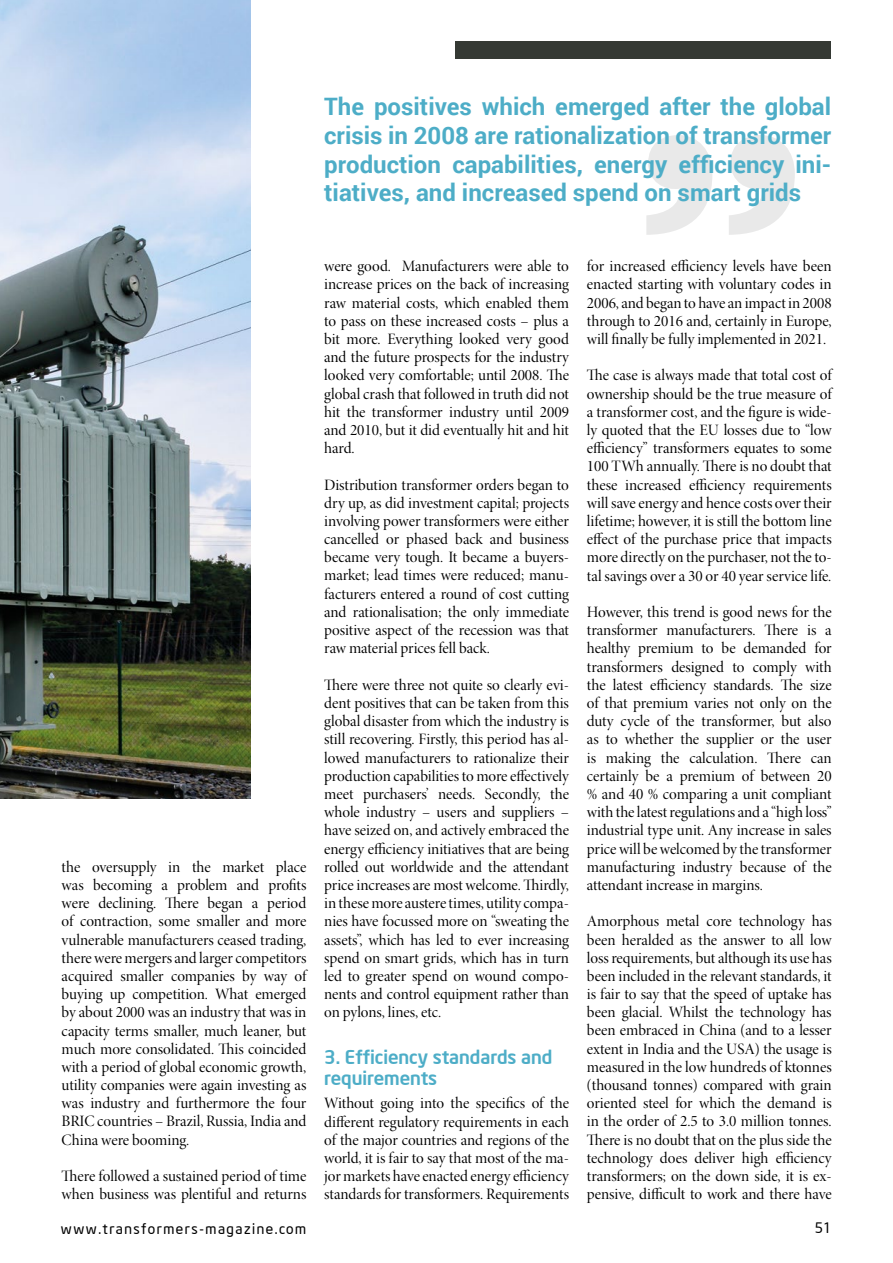
<style>
.page{position:relative;width:893px;height:1263px;background:#fff}
.page>*{position:absolute;margin:0;border:0;box-sizing:border-box;transform-origin:0 0}
.t1{font:700 24px/28.8px "Roboto";color:#4dadc7;text-align:justify}
.t2{font:500 18.75px/21px "Neo Sans Intel";color:#4dadc7}
.t3{font:15.9px/18.1px "Minion Pro Disp";color:#000;text-align:justify}
.t4{font:14.25px "Neo Sans Intel";letter-spacing:.11em;color:#000}
</style>
<div class="page">
<svg style="left:646px;top:135px;width:149px;height:100px"></svg>
<img style="left:0;top:0;width:250px;height:799px">
<div style="left:455px;top:41px;width:376px;height:17px;background:#353934"></div>
<h1 class="t1" style="left:324px;top:91px;width:509px">The positives which emerged after the global crisis in 2008 are rationalization of transformer production capabilities, energy efficiency ini&shy;tiatives, and increased spend on smart grids</h1>
<p class="t3" style="left:62px;top:858px;width:246px">the oversupply in the market place was becoming a problem and profits were declining. There began a period of contraction, some smaller and more vulnerable manufacturers ceased trading, there were mergers and larger competitors acquired smaller companies by way of buying up competition. What emerged by about 2000 was an industry that was in capacity terms smaller, much leaner, but much more consolidated. This coincided with a period of global economic growth, utility companies were again investing as was industry and furthermore the four BRIC countries – Brazil, Russia, India and China were booming.</p>
<p class="t3" style="left:62px;top:1167px;width:246px">There followed a sustained period of time when business was plentiful and returns</p>
<p class="t3" style="left:324px;top:257px;width:246px">were good. Manufacturers were able to increase prices on the back of increasing raw material costs, which enabled them to pass on these increased costs – plus a bit more. Everything looked very good and the future prospects for the industry looked very comfortable; until 2008. The global crash that followed in truth did not hit the transformer industry until 2009 and 2010, but it did eventually hit and hit hard.</p>
<p class="t3" style="left:324px;top:476px;width:246px">Distribution transformer orders began to dry up, as did investment capital; projects involving power transformers were either cancelled or phased back and business became very tough. It became a buyers&shy;market; lead times were reduced; manu&shy;facturers entered a round of cost cutting and rationalisation; the only immediate positive aspect of the recession was that raw material prices fell back.</p>
<p class="t3" style="left:324px;top:676px;width:246px">There were three not quite so clearly evi&shy;dent positives that can be taken from this global disaster from which the industry is still recovering. Firstly, this period has al&shy;lowed manufacturers to rationalize their production capabilities to more effectively meet purchasers’ needs. Secondly, the whole industry – users and suppliers – have seized on, and actively embraced the energy efficiency initiatives that are being rolled out worldwide and the attendant price increases are most welcome. Thirdly, in these more austere times, utility compa&shy;nies have focussed more on “sweating the assets”, which has led to ever increasing spend on smart grids, which has in turn led to greater spend on wound compo&shy;nents and control equipment rather than on pylons, lines, etc.</p>
<p class="t2" style="left:324px;top:1046px;width:230px">3. Efficiency standards and requirements</p>
<p class="t3" style="left:324px;top:1094px;width:246px">Without going into the specifics of the different regulatory requirements in each of the major countries and regions of the world, it is fair to say that most of the ma&shy;jor markets have enacted energy efficiency standards for transformers. Requirements</p>
<p class="t3" style="left:587px;top:258px;width:246px">for increased efficiency levels have been enacted starting with voluntary codes in 2006, and began to have an impact in 2008 through to 2016 and, certainly in Europe, will finally be fully implemented in 2021.</p>
<p class="t3" style="left:587px;top:367px;width:246px">The case is always made that total cost of ownership should be the true measure of a transformer cost, and the figure is wide&shy;ly quoted that the EU losses due to “low efficiency” transformers equates to some 100 TWh annually. There is no doubt that these increased efficiency requirements will save energy and hence costs over their lifetime; however, it is still the bottom line effect of the purchase price that impacts more directly on the purchaser, not the to&shy;tal savings over a 30 or 40 year service life.</p>
<p class="t3" style="left:587px;top:603px;width:246px">However, this trend is good news for the transformer manufacturers. There is a healthy premium to be demanded for transformers designed to comply with the latest efficiency standards. The size of that premium varies not only on the duty cycle of the transformer, but also as to whether the supplier or the user is making the calculation. There can certainly be a premium of between 20 % and 40 % comparing a unit compliant with the latest regulations and a “high loss” industrial type unit. Any increase in sales price will be welcomed by the transformer manufacturing industry because of the attendant increase in margins.</p>
<p class="t3" style="left:587px;top:912px;width:246px">Amorphous metal core technology has been heralded as the answer to all low loss requirements, but although its use has been included in the relevant standards, it is fair to say that the speed of uptake has been glacial. Whilst the technology has been embraced in China (and to a lesser extent in India and the USA) the usage is measured in the low hundreds of ktonnes (thousand tonnes) compared with grain oriented steel for which the demand is in the order of 2.5 to 3.0 million tonnes.<br>There is no doubt that on the plus side the technology does deliver high efficiency transformers; on the down side, it is ex&shy;pensive, difficult to work and there have</p>
<p class="t4" style="left:61px;top:1220px;width:247px">www.transformers-magazine.com</p>
<p class="t4" style="left:815px;top:1219px;width:18px">51</p>
</div>
